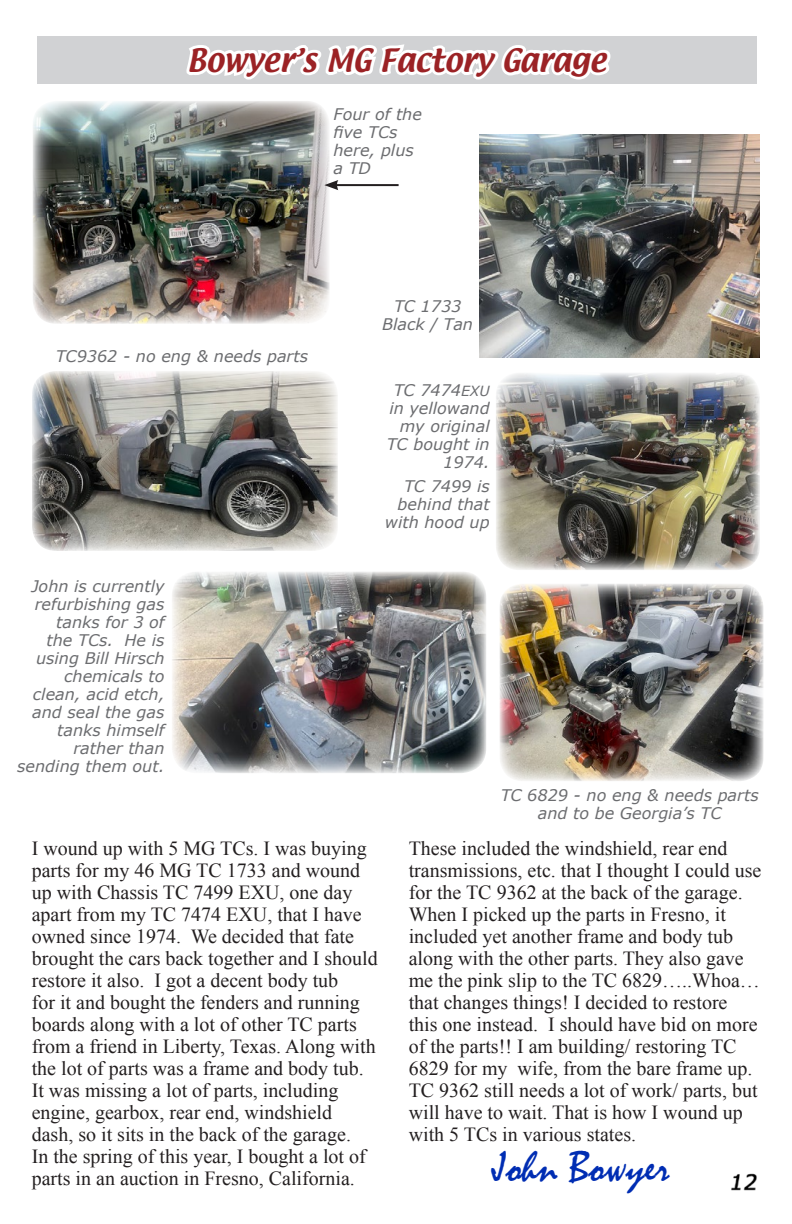
<style>
.page{position:relative;width:792px;height:1224px;background:#fff}
.page>*{position:absolute;margin:0;border:0;box-sizing:border-box;transform-origin:0 0}
.t1{font:44px "Mistral";color:#002db3}
.t2{font:28px "Textile";color:#9b2225}
.t3{font:20px/22px "Times New Roman";color:#231f20}
.t4{font:italic 16px/18px "Verdana";color:#6c6d70;text-align:right}
.s1{font-size:14px}
</style>
<div class="page">
<div style="left:37px;top:36px;width:720px;height:48px;background:#d1d2d4"></div>
<svg style="left:186px;top:44px;width:425px;height:36px"></svg>
<img style="left:32px;top:371px;width:306px;height:180px">
<img style="left:479px;top:135px;width:280px;height:222px">
<img style="left:33px;top:101px;width:297px;height:223px">
<img style="left:172px;top:572px;width:314px;height:201px">
<img style="left:499px;top:584px;width:265px;height:197px">
<img style="left:496px;top:373px;width:264px;height:197px">
<img style="left:731px;top:1173px;width:26px;height:18px">
<hr style="left:335px;top:184px;width:64px;height:2px;background:#231f20">
<svg style="left:324px;top:180px;width:14px;height:10px"></svg>
<h2 class="t2" style="left:187px;top:41px;width:421px">Bowyer’s MG Factory Garage</h2>
<p class="t4" style="left:334px;top:106px;width:90px;text-align:left">Four of the five TCs here, plus a TD</p>
<p class="t4" style="left:56px;top:347px;width:254px">TC9362 - no eng &amp; needs parts</p>
<p class="t4" style="left:17px;top:577px;width:149px">John is currently refurbishing gas tanks for 3 of<br>the TCs. He is using Bill Hirsch chemicals to clean, acid etch, and seal the gas tanks himself rather than sending them out.</p>
<p class="t4" style="left:382px;top:298px;width:92px;text-align:center">TC 1733<br>Black / Tan</p>
<p class="t4" style="left:387px;top:382px;width:104px">TC 7474<span class="s1">EXU </span>in yellowand my original<br>TC bought in<br>1974.</p>
<p class="t4" style="left:385px;top:478px;width:106px">TC 7499 is behind that with hood up</p>
<p class="t4" style="left:501px;top:786px;width:260px;text-align:center">TC 6829 - no eng &amp; needs parts and to be Georgia’s TC</p>
<p class="t3" style="left:32px;top:837px;width:348px">I wound up with 5 MG TCs. I was buying parts for my 46 MG TC 1733 and wound up with Chassis TC 7499 EXU, one day apart from my TC 7474 EXU, that I have owned since 1974. We decided that fate brought the cars back together and I should restore it also. I got a decent body tub<br>for it and bought the fenders and running boards along with a lot of other TC parts from a friend in Liberty, Texas. Along with the lot of parts was a frame and body tub.<br>It was missing a lot of parts, including engine, gearbox, rear end, windshield dash, so it sits in the back of the garage.<br>In the spring of this year, I bought a lot of parts in an auction in Fresno, California.</p>
<p class="t3" style="left:409px;top:837px;width:354px">These included the windshield, rear end transmissions, etc. that I thought I could use for the TC 9362 at the back of the garage.<br>When I picked up the parts in Fresno, it included yet another frame and body tub along with the other parts. They also gave me the pink slip to the TC 6829…..Whoa… that changes things! I decided to restore<br>this one instead. I should have bid on more of the parts!! I am building/ restoring TC 6829 for my wife, from the bare frame up.<br>TC 9362 still needs a lot of work/ parts, but will have to wait. That is how I wound up with 5 TCs in various states.</p>
<h1 class="t1" style="left:493px;top:1142px;width:179px">John Bowyer</h1>
</div>
